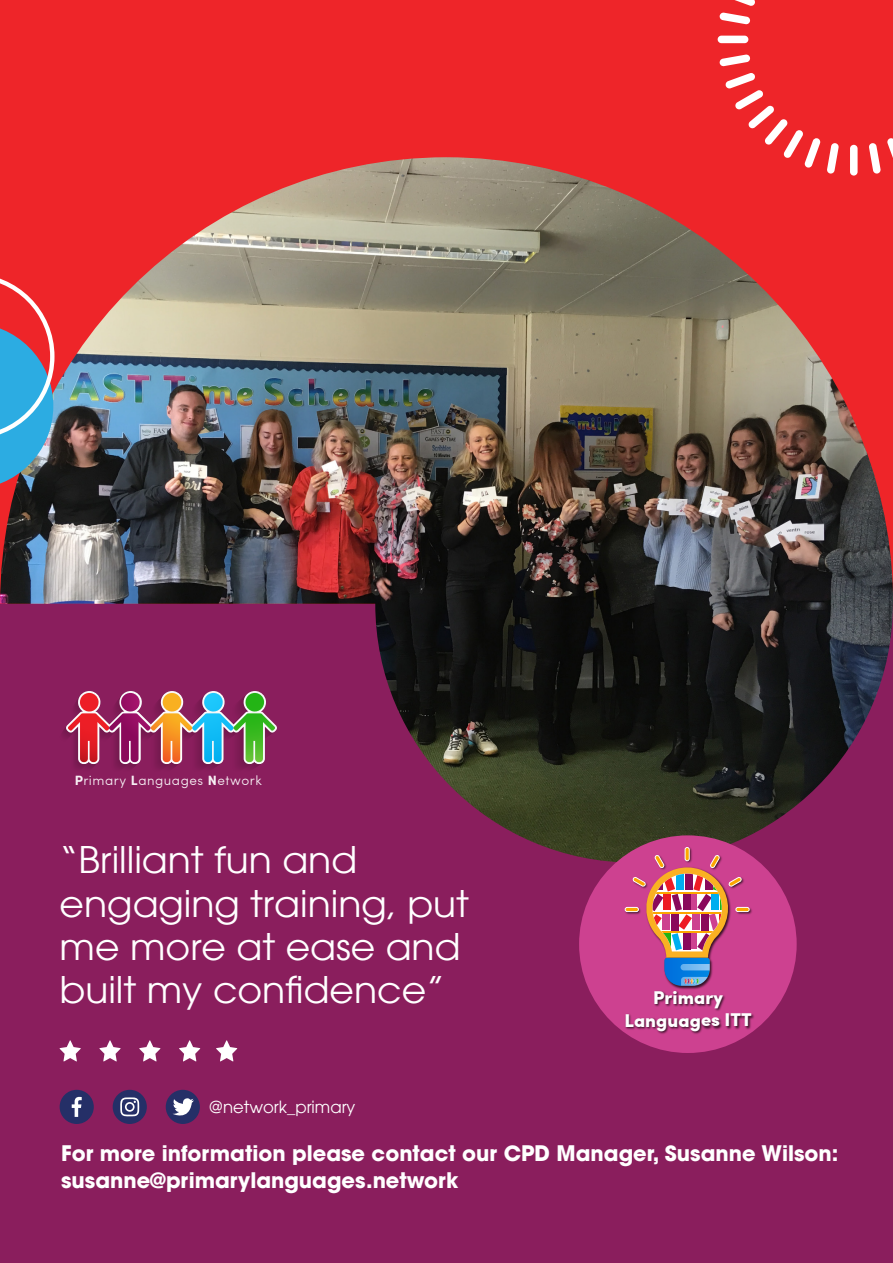
<style>
.page{position:relative;width:893px;height:1263px;background:#ee2529}
.page>*{position:absolute;margin:0;border:0;box-sizing:border-box;transform-origin:0 0}
.t1{font:36px/43.2px "Avant Garde";color:#fff;scale:1.05 1}
.t2{font:700 21px "Avant Garde";color:#fff}
.t3{font:900 18.6px/22.2px "Sofia Pro";color:#fff;text-align:center}
.t4{font:16.5px "Avant Garde";color:#fff}
.t5{font:300 13.5px "Sofia Pro";letter-spacing:.04em;color:#fff}
.s1{font-weight:700}
</style>
<div class="page">
<div style="left:0;top:604px;width:893px;height:659px;background:#8a1e5d"></div>
<img style="left:0;top:157px;width:893px;height:705px">
<svg style="left:0;top:274px;width:55px;height:215px"></svg>
<svg style="left:718px;top:0;width:175px;height:176px"></svg>
<svg style="left:60px;top:691px;width:217px;height:81px"></svg>
<svg style="left:60px;top:1040px;width:21px;height:21px"></svg>
<svg style="left:99px;top:1040px;width:22px;height:21px"></svg>
<svg style="left:139px;top:1040px;width:21px;height:21px"></svg>
<svg style="left:179px;top:1040px;width:21px;height:21px"></svg>
<svg style="left:216px;top:1040px;width:21px;height:21px"></svg>
<div style="left:166px;top:1090px;width:34px;height:34px;background:#252f67;border-radius:50%"></div>
<svg style="left:172px;top:1098px;width:22px;height:24px"></svg>
<div style="left:113px;top:1090px;width:34px;height:34px;background:#252f67;border-radius:50%"></div>
<svg style="left:120px;top:1097px;width:19px;height:19px"></svg>
<div style="left:60px;top:1090px;width:34px;height:34px;background:#252f67;border-radius:50%"></div>
<svg style="left:72px;top:1097px;width:10px;height:20px"></svg>
<div style="left:579px;top:835px;width:218px;height:218px;background:#cd4190;border-radius:50%"></div>
<img style="left:624px;top:991px;width:132px;height:45px">
<img style="left:623px;top:846px;width:131px;height:144px">
<svg style="left:625px;top:847px;width:124px;height:139px"></svg>
<p class="t5" style="left:75px;top:770px;width:189px"><span class="s1">P</span>rimary <span class="s1">L</span>anguages <span class="s1">N</span>etwork</p>
<p class="t1" style="left:60px;top:838px;width:391px">“Brilliant fun and engaging training, put me more at ease and built my confidence”</p>
<p class="t4" style="left:209px;top:1097px;width:148px">@network_primary</p>
<p class="t3" style="left:624px;top:985px;width:129px">Primary<br>Languages ITT</p>
<p class="t2" style="left:61px;top:1139px;width:779px">For more information please contact our CPD Manager, Susanne Wilson:</p>
<p class="t2" style="left:61px;top:1166px;width:399px">susanne@primarylanguages.network</p>
</div>
